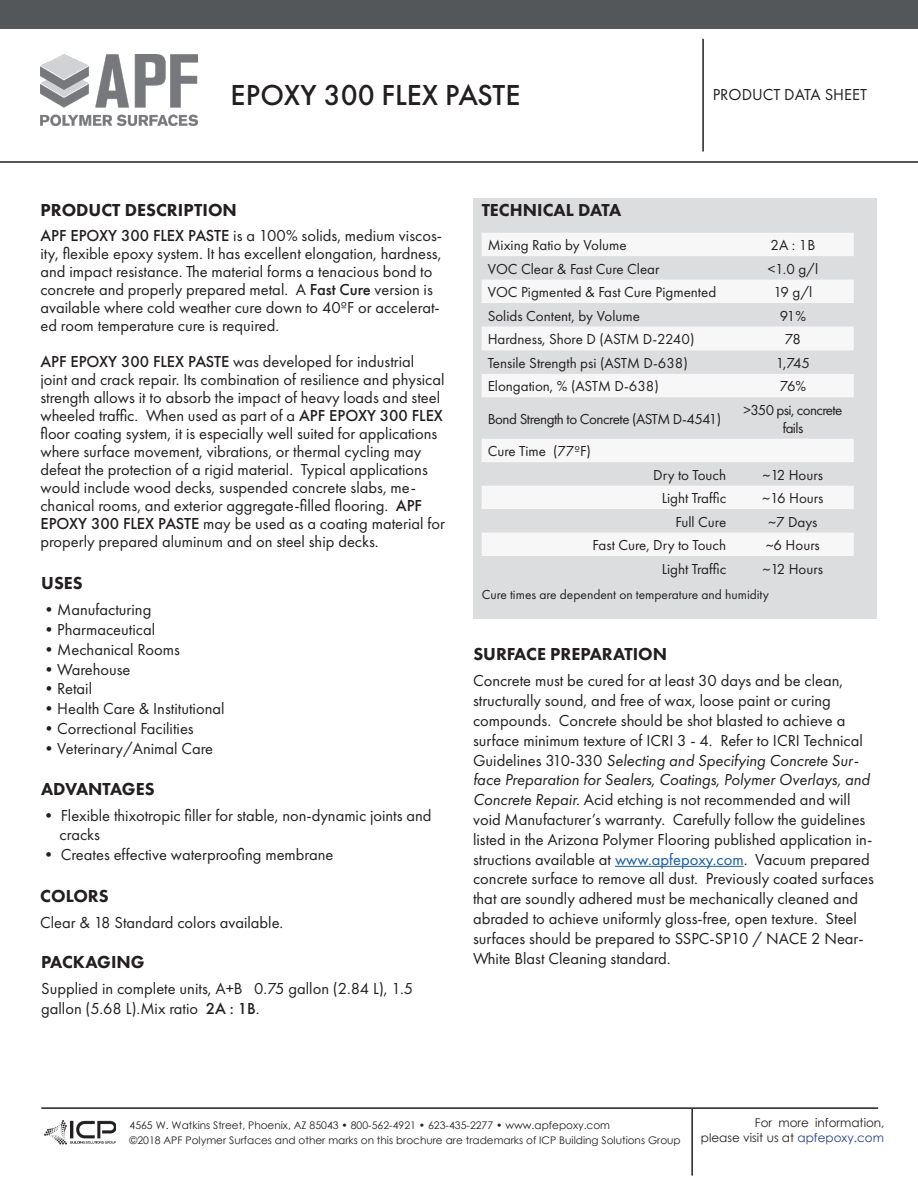
<style>
.page{position:relative;width:918px;height:1188px;background:#fff}
.page>*{position:absolute;margin:0;border:0;box-sizing:border-box;transform-origin:0 0}
.t1{font:500 30px "Futura PT";color:#231f20}
.t2{font:800 18px "Futura PT";color:#231f20}
.t3{font:16.5px/19.8px "Futura PT";color:#231f20}
.t4{font:15px "Futura PT";color:#231f20}
.t5{font:15px "Futura PT";letter-spacing:-.03em;color:#231f20}
.t6{font:15px/18px "Futura PT";letter-spacing:-.04em;color:#231f20;text-align:center}
.t7{font:13.5px "Futura PT";color:#231f20}
.t8{font:12px/14.4px "Century Gothic";color:#231f20;text-align:right}
.t9{font:10.5px/15.6px "Century Gothic";color:#231f20}
.s1{font-weight:500}
.s2{font-style:italic}
.s3{color:#175d9e}
.s4{color:#253f8e}
</style>
<div class="page">
<div style="left:473px;top:198px;width:403px;height:420px;background:#dcdddf"></div>
<div style="left:0;top:0;width:918px;height:28px;background:#545759"></div>
<hr style="left:0;top:161px;width:918px;height:2px;background:#231f20">
<hr style="left:702px;top:39px;width:2px;height:113px;background:#231f20">
<svg style="left:482px;top:233px;width:372px;height:323px"></svg>
<hr style="left:615px;top:866px;width:129px;height:1px;background:#175d9e">
<img style="left:41px;top:55px;width:156px;height:70px">
<img style="left:44px;top:1120px;width:71px;height:25px">
<hr style="left:41px;top:1107px;width:837px;height:2px;background:#231f20">
<hr style="left:691px;top:1109px;width:2px;height:67px;background:#231f20">
<p class="t1" style="left:231px;top:77px;width:291px">EPOXY 300 FLEX PASTE</p>
<p class="t3" style="left:713px;top:85px;width:156px">PRODUCT DATA SHEET</p>
<p class="t2" style="left:40px;top:199px;width:198px">PRODUCT DESCRIPTION</p>
<p class="t3" style="left:40px;top:226px;width:403px;line-height:18px"><span class="s1">APF EPOXY 300 FLEX PASTE</span> is a 100% solids, medium viscos&shy;ity, flexible epoxy system. It has excellent elongation, hardness, and impact resistance. The material forms a tenacious bond to concrete and properly prepared metal. A <span class="s1">Fast Cure</span> version is available where cold weather cure down to 40ºF or accelerat&shy;ed room temperature cure is required.</p>
<p class="t3" style="left:40px;top:352px;width:406px;line-height:18px"><span class="s1">APF EPOXY 300 FLEX PASTE</span> was developed for industrial joint and crack repair. Its combination of resilience and physical strength allows it to absorb the impact of heavy loads and steel wheeled traffic. When used as part of a <span class="s1">APF EPOXY 300 FLEX </span>floor coating system, it is especially well suited for applications where surface movement, vibrations, or thermal cycling may defeat the protection of a rigid material. Typical applications would include wood decks, suspended concrete slabs, me&shy;chanical rooms, and exterior aggregate-filled flooring. <span class="s1">APF EPOXY 300 FLEX PASTE</span> may be used as a coating material for properly prepared aluminum and on steel ship decks.</p>
<p class="t2" style="left:41px;top:572px;width:43px">USES</p>
<p class="t3" style="left:41px;top:600px;width:112px">•Manufacturing</p>
<p class="t3" style="left:41px;top:620px;width:116px">•Pharmaceutical</p>
<p class="t3" style="left:41px;top:639px;width:141px">•Mechanical Rooms</p>
<p class="t3" style="left:41px;top:659px;width:91px">•Warehouse</p>
<p class="t3" style="left:41px;top:679px;width:53px">•Retail</p>
<p class="t3" style="left:41px;top:699px;width:185px">•Health Care &amp; Institutional</p>
<p class="t3" style="left:41px;top:719px;width:155px">•Correctional Facilities</p>
<p class="t3" style="left:41px;top:738px;width:174px">•Veterinary/Animal Care</p>
<p class="t2" style="left:41px;top:777px;width:115px">ADVANTAGES</p>
<p class="t3" style="left:60px;top:805px;width:373px;text-indent:-19px">• Flexible thixotropic filler for stable, non-dynamic joints and cracks</p>
<p class="t3" style="left:40px;top:845px;width:295px">• Creates effective waterproofing membrane</p>
<p class="t2" style="left:40px;top:884px;width:70px">COLORS</p>
<p class="t3" style="left:40px;top:912px;width:245px">Clear &amp; 18 Standard colors available.</p>
<p class="t2" style="left:41px;top:951px;width:105px">PACKAGING</p>
<p class="t3" style="left:41px;top:979px;width:374px">Supplied in complete units, A+B 0.75 gallon (2.84 L), 1.5 gallon (5.68 L).Mix ratio <span class="s1">2A : 1B</span>.</p>
<p class="t2" style="left:482px;top:199px;width:141px">TECHNICAL DATA</p>
<p class="t4" style="left:488px;top:236px;width:141px">Mixing Ratio by Volume</p>
<p class="t4" style="left:771px;top:236px;width:46px">2A : 1B</p>
<p class="t4" style="left:488px;top:260px;width:173px">VOC Clear &amp; Fast Cure Clear</p>
<p class="t4" style="left:768px;top:260px;width:52px">&lt;1.0 g/l</p>
<p class="t4" style="left:488px;top:283px;width:230px">VOC Pigmented &amp; Fast Cure Pigmented</p>
<p class="t4" style="left:774px;top:283px;width:40px">19 g/l</p>
<p class="t4" style="left:488px;top:307px;width:154px">Solids Content, by Volume</p>
<p class="t4" style="left:780px;top:307px;width:28px">91%</p>
<p class="t4" style="left:488px;top:330px;width:208px">Hardness, Shore D (ASTM D-2240)</p>
<p class="t4" style="left:785px;top:330px;width:18px">78</p>
<p class="t4" style="left:488px;top:354px;width:202px">Tensile Strength psi (ASTM D-638)</p>
<p class="t4" style="left:776px;top:354px;width:36px">1,745</p>
<p class="t4" style="left:488px;top:377px;width:173px">Elongation, % (ASTM D-638)</p>
<p class="t4" style="left:780px;top:377px;width:28px">76%</p>
<p class="t5" style="left:488px;top:410px;width:235px">Bond Strength to Concrete (ASTM D-4541)</p>
<p class="t6" style="left:744px;top:401px;width:100px">&gt;350 psi, concrete fails</p>
<p class="t4" style="left:488px;top:442px;width:105px">Cure Time (77ºF)</p>
<p class="t4" style="left:653px;top:466px;width:74px">Dry to Touch</p>
<p class="t4" style="left:763px;top:466px;width:62px">~12 Hours</p>
<p class="t4" style="left:662px;top:489px;width:66px">Light Traffic</p>
<p class="t4" style="left:763px;top:489px;width:62px">~16 Hours</p>
<p class="t4" style="left:675px;top:513px;width:52px">Full Cure</p>
<p class="t4" style="left:769px;top:513px;width:50px">~7 Days</p>
<p class="t4" style="left:593px;top:536px;width:135px">Fast Cure, Dry to Touch</p>
<p class="t4" style="left:766px;top:536px;width:55px">~6 Hours</p>
<p class="t4" style="left:662px;top:560px;width:66px">Light Traffic</p>
<p class="t4" style="left:763px;top:560px;width:62px">~12 Hours</p>
<p class="t7" style="left:482px;top:587px;width:289px">Cure times are dependent on temperature and humidity</p>
<p class="t2" style="left:473px;top:643px;width:195px">SURFACE PREPARATION</p>
<p class="t3" style="left:473px;top:671px;width:402px">Concrete must be cured for at least 30 days and be clean, structurally sound, and free of wax, loose paint or curing compounds. Concrete should be shot blasted to achieve a surface minimum texture of ICRI 3 - 4. Refer to ICRI Technical Guidelines 310-330 <span class="s2">Selecting and Specifying Concrete Sur&shy;face Preparation for Sealers, Coatings, Polymer Overlays, and Concrete Repair.</span> Acid etching is not recommended and will void Manufacturer’s warranty. Carefully follow the guidelines listed in the Arizona Polymer Flooring published application in&shy;structions available at <span class="s3">www.apfepoxy.com</span>. Vacuum prepared concrete surface to remove all dust. Previously coated surfaces that are soundly adhered must be mechanically cleaned and abraded to achieve uniformly gloss-free, open texture. Steel surfaces should be prepared to SSPC-SP10 / NACE 2 Near-White Blast Cleaning standard.</p>
<p class="t9" style="left:130px;top:1117px;width:553px">4565 W. Watkins Street, Phoenix, AZ 85043 • 800-562-4921 • 623-435-2277 • www.apfepoxy.com<br>©2018 APF Polymer Surfaces and other marks on this brochure are trademarks of ICP Building Solutions Group</p>
<p class="t8" style="left:701px;top:1116px;width:185px">For more information,<br>please visit us at <span class="s4">apfepoxy.com</span></p>
</div>
